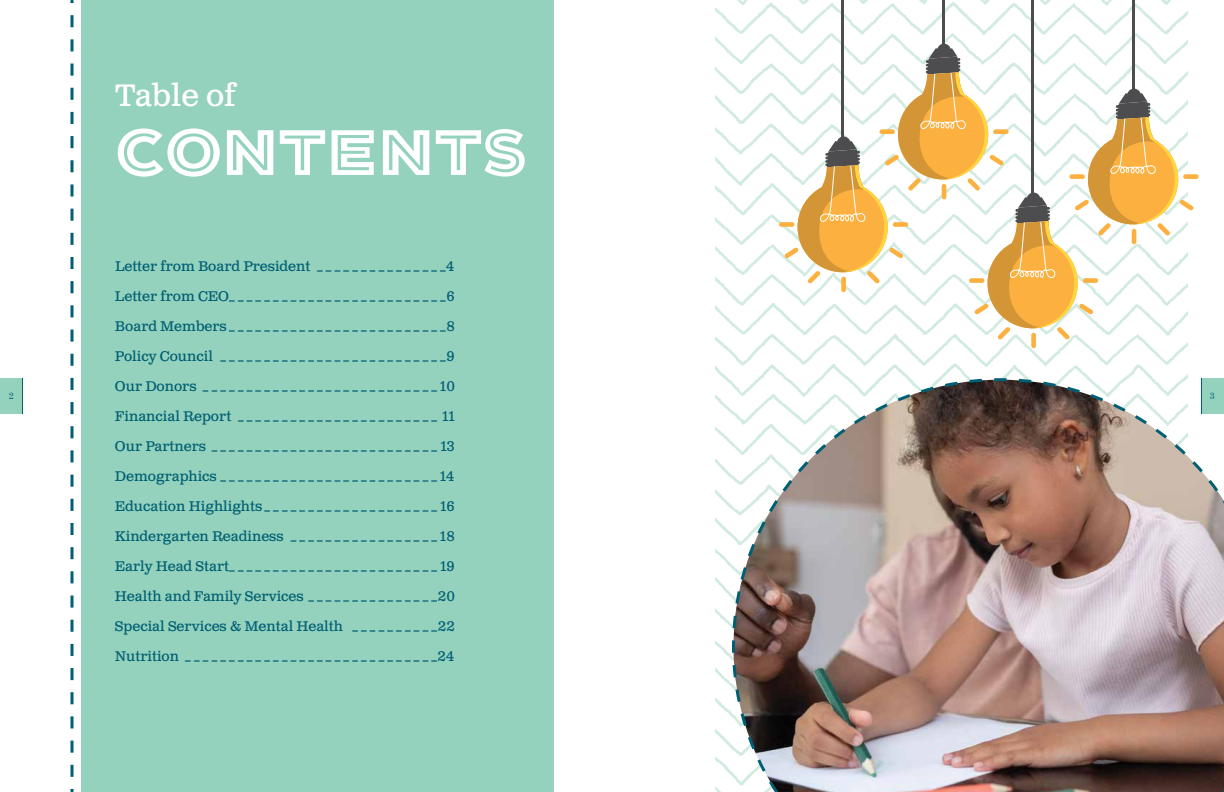
<style>
.page{position:relative;width:1224px;height:792px;background:#fff}
.page>*{position:absolute;margin:0;border:0;box-sizing:border-box;transform-origin:0 0}
.t1{font:68px "CA Negroni Inline";color:#fff}
.t2{font:31px "Clarendon Text Pro";color:#fff}
.t3{font:14px/30px "Clarendon Text Pro";color:#015f73;text-align:justify}
.t4{font:9px "Century 725 BT";color:#015f73}
</style>
<div class="page">
<div style="left:81px;top:0;width:473px;height:792px;background:#94d2bd"></div>
<svg style="left:70px;top:0;width:4px;height:792px"></svg>
<img style="left:716px;top:0;width:472px;height:792px">
<img style="left:731px;top:377px;width:493px;height:415px">
<div style="left:779px;top:222px;width:15px;height:5px;background:#fbb040;border-radius:2px"></div>
<hr style="left:841px;top:0;width:3px;height:142px;background:#4d4d4f">
<hr style="left:942px;top:0;width:3px;height:50px;background:#4d4d4f">
<div style="left:1031px;top:333px;width:5px;height:15px;background:#fbb040;border-radius:2px"></div>
<hr style="left:1031px;top:0;width:3px;height:198px;background:#4d4d4f">
<div style="left:1183px;top:174px;width:16px;height:5px;background:#fbb040;border-radius:2px"></div>
<svg style="left:784px;top:44px;width:410px;height:296px"></svg>
<hr style="left:1132px;top:0;width:3px;height:94px;background:#4d4d4f">
<div style="left:0;top:378px;width:22px;height:36px;background:#94d2bd"></div>
<hr style="left:22px;top:378px;width:1px;height:36px;background:#015f73">
<div style="left:1202px;top:378px;width:22px;height:36px;background:#94d2bd"></div>
<hr style="left:1201px;top:378px;width:1px;height:36px;background:#015f73">
<h2 class="t2" style="left:115px;top:76px;width:124px">Table of</h2>
<h1 class="t1" style="left:115px;top:103px;width:414px">CONTENTS</h1>
<p class="t3" style="left:115px;top:252px;width:342px">Letter from Board President _ _ _ _ _ _ _ _ _ _ _ _ _ _ 4<br>Letter from CEO _ _ _ _ _ _ _ _ _ _ _ _ _ _ _ _ _ _ _ _ _ _ _ _ 6<br>Board Members _ _ _ _ _ _ _ _ _ _ _ _ _ _ _ _ _ _ _ _ _ _ _ _ 8<br>Policy Council _ _ _ _ _ _ _ _ _ _ _ _ _ _ _ _ _ _ _ _ _ _ _ _ _ 9<br>Our Donors _ _ _ _ _ _ _ _ _ _ _ _ _ _ _ _ _ _ _ _ _ _ _ _ _ _ 10<br>Financial Report _ _ _ _ _ _ _ _ _ _ _ _ _ _ _ _ _ _ _ _ _ _ _ 11<br>Our Partners _ _ _ _ _ _ _ _ _ _ _ _ _ _ _ _ _ _ _ _ _ _ _ _ _ _ 13<br>Demographics _ _ _ _ _ _ _ _ _ _ _ _ _ _ _ _ _ _ _ _ _ _ _ _ 14<br>Education Highlights _ _ _ _ _ _ _ _ _ _ _ _ _ _ _ _ _ _ _ _ 16<br>Kindergarten Readiness _ _ _ _ _ _ _ _ _ _ _ _ _ _ _ _ 18<br>Early Head Start________________________19<br>Health and Family Services _ _ _ _ _ _ _ _ _ _ _ _ _ _ 20<br>Special Services &amp; Mental Health _ _ _ _ _ _ _ _ _ 22<br>Nutrition _ _ _ _ _ _ _ _ _ _ _ _ _ _ _ _ _ _ _ _ _ _ _ _ _ _ _ _ 24</p>
<p class="t4" style="left:9px;top:391px;width:6px">2</p>
<p class="t4" style="left:1210px;top:391px;width:6px">3</p>
</div>
